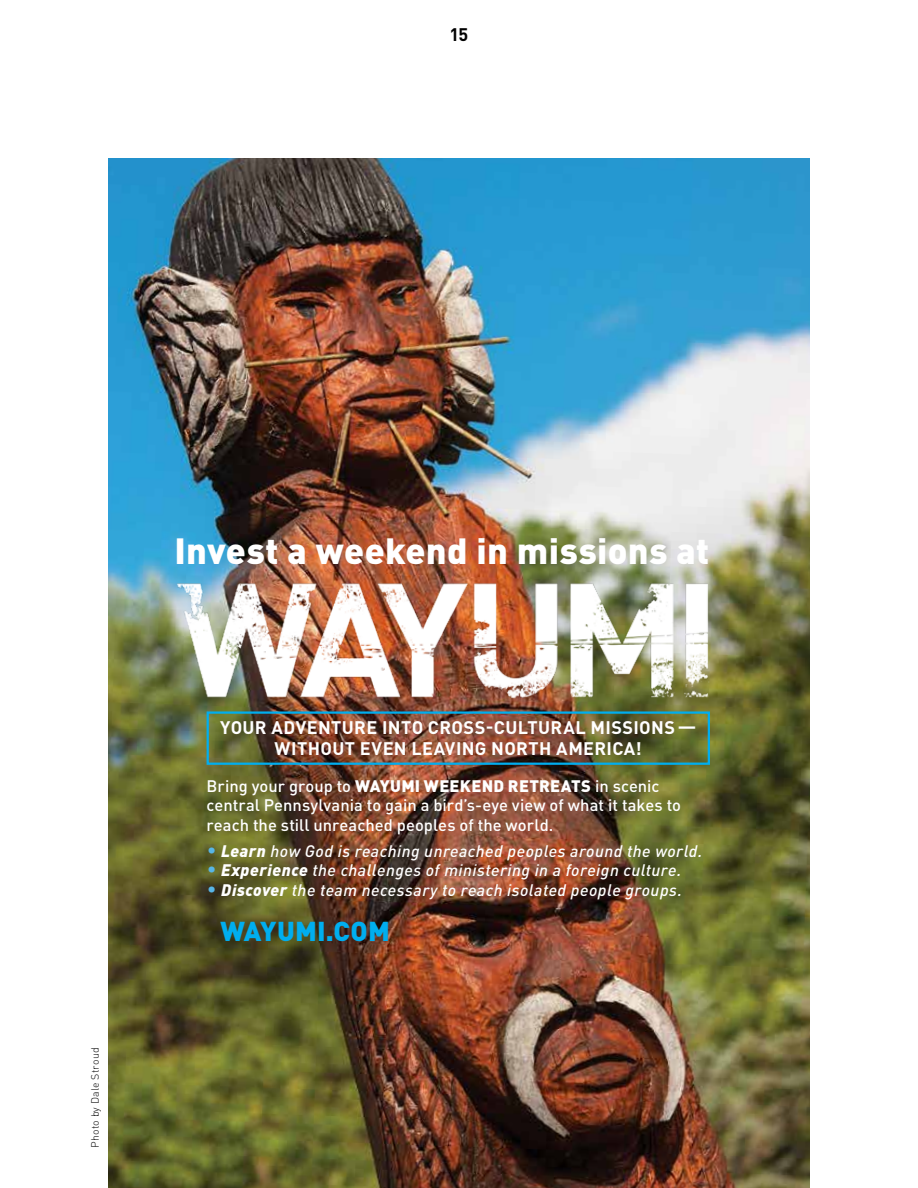
<style>
.page{position:relative;width:918px;height:1188px;background:#fff}
.page>*{position:absolute;margin:0;border:0;box-sizing:border-box;transform-origin:0 0}
.t1{font:900 36px "DIN Pro";letter-spacing:.01em;color:#fff}
.t2{font:900 27px "DIN Pro";letter-spacing:.005em;color:#00aeef}
.t3{font:700 18px/21px "DIN Pro";letter-spacing:.02em;color:#fff;text-align:center}
.t4{font:700 18px "DIN Pro";color:#000}
.t5{font:italic 500 16.5px "DIN Pro";letter-spacing:.025em;color:#fff}
.t6{font:500 16.5px/19.5px "DIN Pro";color:#fff}
.t7{font:300 10.5px "DIN Pro";letter-spacing:.02em;color:#000}
.s1{font-weight:900}
.s2{font-weight:400;font-size:19.5px;color:#58b6e7}
</style>
<div class="page">
<img style="left:108px;top:159px;width:702px;height:1029px">
<img style="left:160px;top:526px;width:586px;height:213px">
<div style="left:207px;top:711px;width:503px;height:54px;border:2px solid #00aeef"></div>
<p class="t4" style="left:450px;top:19px;width:20px">15</p>
<p class="t7" style="left:87px;top:1148px;width:102px;rotate:-90deg">Photo by Dale Stroud</p>
<h1 class="t1" style="left:175px;top:520px;width:536px">Invest a weekend in missions at</h1>
<p class="t3" style="left:220px;top:715px;width:478px">YOUR ADVENTURE INTO CROSS-CULTURAL MISSIONS—<br>WITHOUT EVEN LEAVING NORTH AMERICA!</p>
<p class="t6" style="left:207px;top:774px;width:476px">Bring your group to <span class="s1">WAYUMI WEEKEND RETREATS</span> in scenic central Pennsylvania to gain a bird’s-eye view of what it takes to reach the still unreached peoples of the world.</p>
<p class="t5" style="left:207px;top:838px;width:497px"><span class="s2">•</span> <span class="s1">Learn</span> how God is reaching unreached peoples around the world.</p>
<p class="t5" style="left:207px;top:857px;width:476px"><span class="s2">•</span> <span class="s1">Experience</span> the challenges of ministering in a foreign culture.</p>
<p class="t5" style="left:207px;top:877px;width:477px"><span class="s2">•</span> <span class="s1">Discover</span> the team necessary to reach isolated people groups.</p>
<h2 class="t2" style="left:220px;top:908px;width:171px">WAYUMI.COM</h2>
</div>
